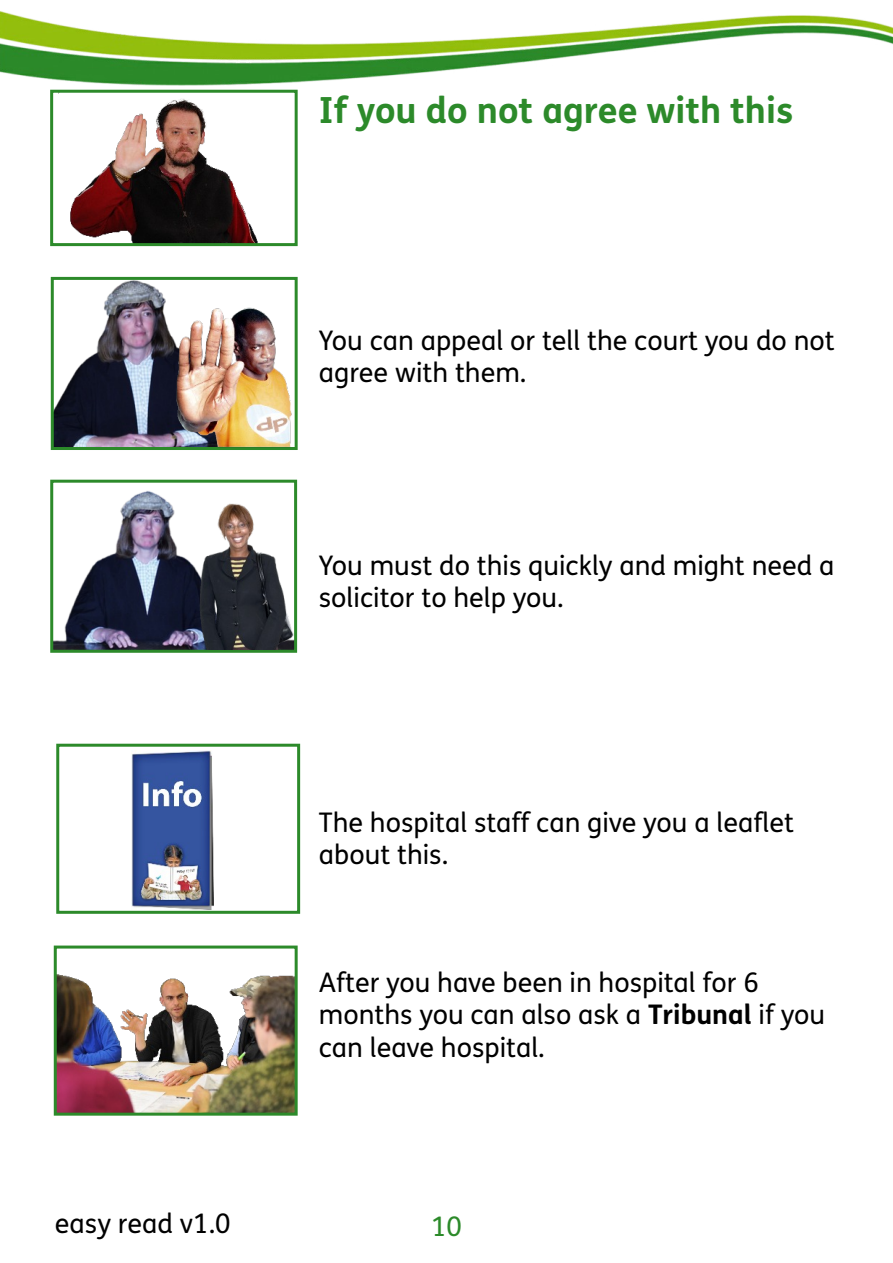
<style>
.page{position:relative;width:893px;height:1263px;background:#fff}
.page>*{position:absolute;margin:0;border:0;box-sizing:border-box;transform-origin:0 0}
.t1{font:700 36px "FS Me";color:#2c8a2a}
.t2{font:27px/32.1px "FS Me";color:#000}
.t3{font:27px "FS Me";color:#2c8a2a}
.s1{font-weight:700}
</style>
<div class="page">
<img style="left:0;top:11px;width:893px;height:74px">
<img style="left:70px;top:99px;width:188px;height:143px">
<div style="left:50px;top:90px;width:248px;height:156px;border:3px solid #2c8a2a"></div>
<img style="left:132px;top:750px;width:82px;height:159px">
<div style="left:56px;top:744px;width:244px;height:170px;border:3px solid #2c8a2a"></div>
<img style="left:58px;top:974px;width:236px;height:138px">
<div style="left:54px;top:945px;width:244px;height:171px;border:3px solid #2c8a2a"></div>
<img style="left:55px;top:281px;width:111px;height:165px">
<div style="left:51px;top:277px;width:247px;height:173px;border:3px solid #2c8a2a"></div>
<img style="left:162px;top:305px;width:136px;height:145px">
<img style="left:54px;top:491px;width:114px;height:158px">
<div style="left:50px;top:480px;width:247px;height:173px;border:3px solid #2c8a2a"></div>
<img style="left:129px;top:502px;width:169px;height:147px">
<h1 class="t1" style="left:319px;top:96px;width:476px">If you do not agree with this</h1>
<p class="t2" style="left:319px;top:327px;width:517px">You can appeal or tell the court you do not agree with them.</p>
<p class="t2" style="left:319px;top:552px;width:517px">You must do this quickly and might need a solicitor to help you.</p>
<p class="t2" style="left:319px;top:809px;width:476px">The hospital staff can give you a leaflet about this.</p>
<p class="t2" style="left:319px;top:969px;width:508px">After you have been in hospital for 6 months you can also ask a <span class="s1">Tribunal</span> if you can leave hospital.</p>
<p class="t2" style="left:55px;top:1210px;width:177px">easy read v1.0</p>
<p class="t3" style="left:431px;top:1216px;width:32px">10</p>
</div>
